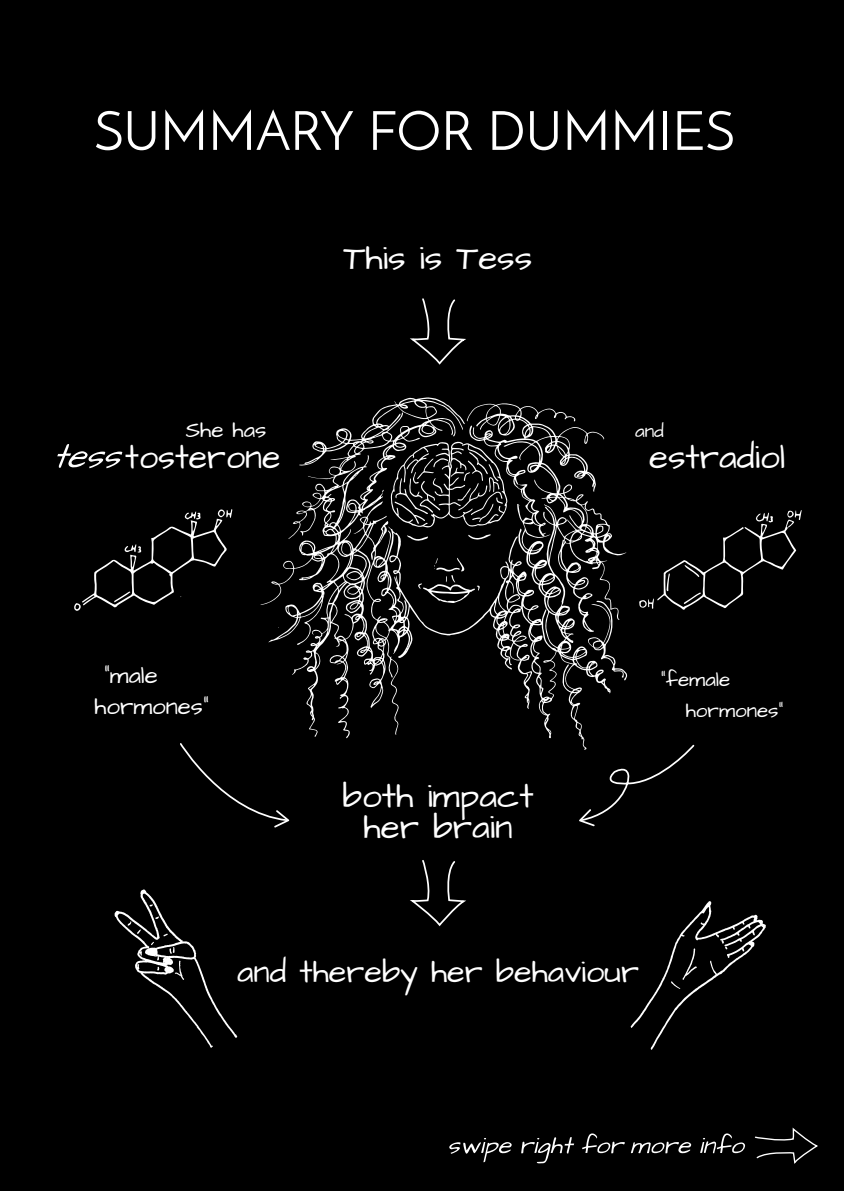
<style>
.page{position:relative;width:844px;height:1191px;background:#fff}
.page>*{position:absolute;margin:0;border:0;box-sizing:border-box;transform-origin:0 0}
.t1{font:54.25px "Josefin Sans";letter-spacing:-.015em;color:#fff}
.t2{font:35px/31.2px "Architects Daughter";color:#fff;text-align:center}
.t3{font:32.55px "Architects Daughter";color:#fff}
.t4{font:24.15px/31.2px "Architects Daughter";color:#fff}
.t5{font:22.4px "Architects Daughter";color:#fff}
.t6{font:20.65px/31.2px "Architects Daughter";color:#fff}
.t7{font:19.07px "Architects Daughter";color:#fff}
</style>
<div class="page">
<div style="left:2px;top:0;width:841px;height:1191px;background:#000"></div>
<svg style="left:754px;top:1129px;width:63px;height:35px"></svg>
<svg style="left:449px;top:1138px;width:62px;height:24px"></svg>
<svg style="left:521px;top:1137px;width:53px;height:26px"></svg>
<svg style="left:582px;top:1133px;width:42px;height:20px"></svg>
<svg style="left:630px;top:1141px;width:61px;height:12px"></svg>
<svg style="left:700px;top:1133px;width:44px;height:20px"></svg>
<svg style="left:260px;top:397px;width:366px;height:347px"></svg>
<svg style="left:587px;top:600px;width:40px;height:80px"></svg>
<svg style="left:468px;top:534px;width:22px;height:6px"></svg>
<svg style="left:407px;top:535px;width:21px;height:6px"></svg>
<svg style="left:380px;top:489px;width:4px;height:6px"></svg>
<svg style="left:417px;top:558px;width:62px;height:45px"></svg>
<svg style="left:390px;top:441px;width:117px;height:86px"></svg>
<svg style="left:74px;top:509px;width:158px;height:102px"></svg>
<svg style="left:57px;top:444px;width:65px;height:24px"></svg>
<svg style="left:639px;top:510px;width:162px;height:100px"></svg>
<svg style="left:114px;top:889px;width:123px;height:158px"></svg>
<svg style="left:630px;top:901px;width:135px;height:149px"></svg>
<svg style="left:180px;top:742px;width:109px;height:85px"></svg>
<svg style="left:579px;top:744px;width:116px;height:82px"></svg>
<svg style="left:410px;top:860px;width:56px;height:67px"></svg>
<svg style="left:410px;top:298px;width:56px;height:67px"></svg>
<h1 class="t1" style="left:94px;top:98px;width:642px">SUMMARY FOR DUMMIES</h1>
<p class="t5" style="left:186px;top:415px;width:82px">She has</p>
<p class="t2" style="left:125px;top:442px;width:157px">tosterone</p>
<p class="t2" style="left:343px;top:244px;width:190px">This is Tess</p>
<p class="t4" style="left:94px;top:661px;width:116px;text-indent:10px">“male hormones”</p>
<p class="t2" style="left:342px;top:781px;width:192px">both impact her brain</p>
<p class="t7" style="left:635px;top:418px;width:30px">and</p>
<p class="t2" style="left:649px;top:442px;width:138px">estradiol</p>
<p class="t6" style="left:685px;top:665px;width:99px;text-indent:-25px">“female hormones”</p>
<p class="t3" style="left:237px;top:949px;width:403px">and thereby her behaviour</p>
</div>
